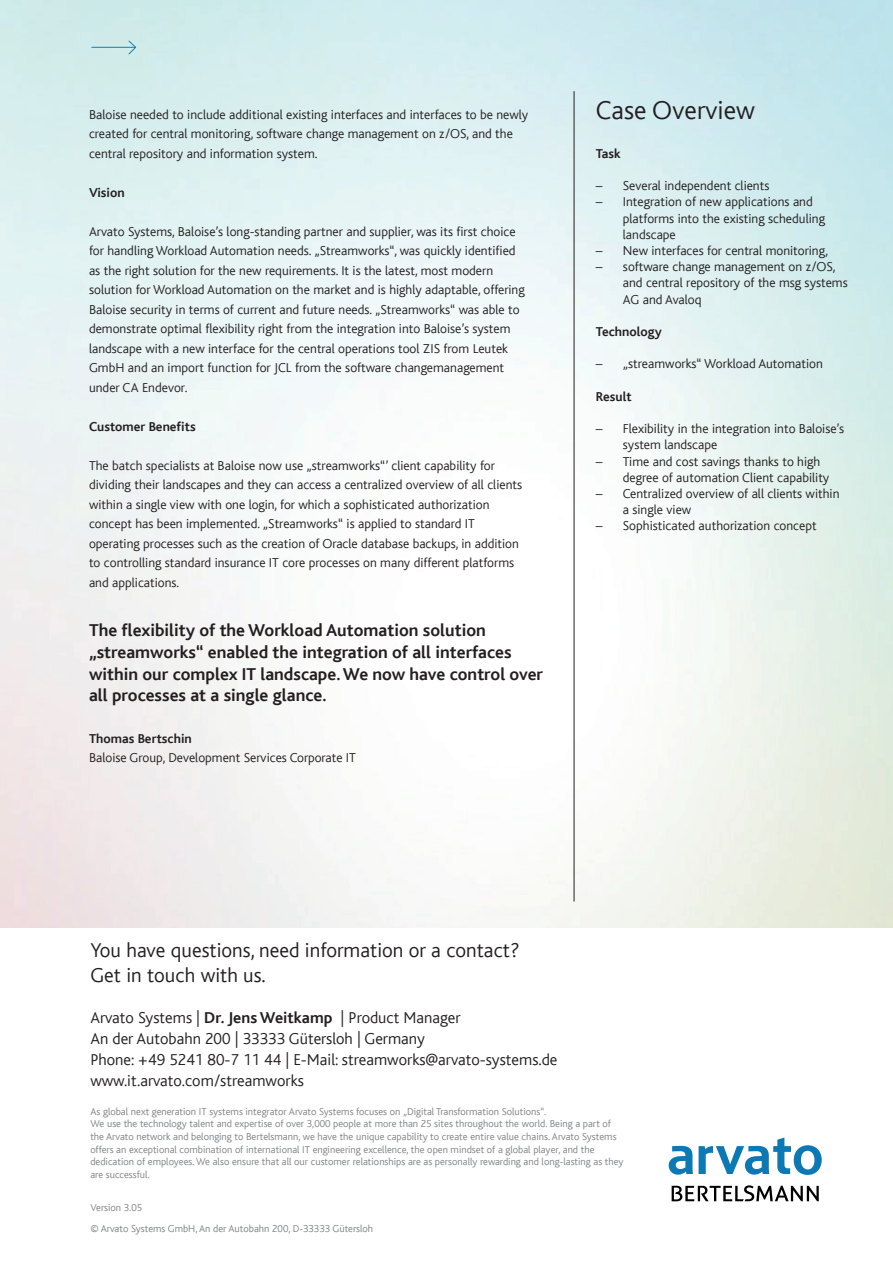
<style>
.page{position:relative;width:893px;height:1263px;background:#fff}
.page>*{position:absolute;margin:0;border:0;box-sizing:border-box;transform-origin:0 0}
.t1{font:300 27px "Bliss";color:#231f20}
.t2{font:300 21px/25.2px "Bliss";color:#231f20}
.t3{font:700 18px/21.6px "Bliss";color:#231f20}
.t4{font:300 16.5px/21px "Bliss";color:#231f20}
.t5{font:300 13.5px/19.5px "Bliss";color:#231f20}
.t6{font:700 13.5px "Bliss";color:#231f20}
.t7{font:300 10.5px/12.6px "Bliss";color:#808285}
.s1{font-weight:700}
</style>
<div class="page">
<hr style="left:92px;top:47px;width:44px;height:1px;background:#177db7">
<svg style="left:128px;top:40px;width:9px;height:15px"></svg>
<svg style="left:669px;top:1146px;width:24px;height:28px"></svg>
<svg style="left:699px;top:1137px;width:123px;height:38px"></svg>
<svg style="left:672px;top:1185px;width:147px;height:16px"></svg>
<hr style="left:574px;top:91px;width:1px;height:810px;background:#231f20">
<p class="t5" style="left:89px;top:105px;width:441px">Baloise needed to include additional existing interfaces and interfaces to be newly created for central monitoring, software change management on z/OS, and the central repository and information system.</p>
<p class="t6" style="left:89px;top:185px;width:37px">Vision</p>
<p class="t5" style="left:89px;top:222px;width:437px">Arvato Systems, Baloise’s long-standing partner and supplier, was its first choice for handling Workload Automation needs. „Streamworks“, was quickly identified as the right solution for the new requirements. It is the latest, most modern solution for Workload Automation on the market and is highly adaptable, offering Baloise security in terms of current and future needs. „Streamworks“ was able to demonstrate optimal flexibility right from the integration into Baloise’s system landscape with a new interface for the central operations tool ZIS from Leutek GmbH and an import function for JCL from the software changemanagement under CA Endevor.</p>
<p class="t6" style="left:89px;top:419px;width:108px">Customer Benefits</p>
<p class="t5" style="left:89px;top:456px;width:435px">The batch specialists at Baloise now use „streamworks“’ client capability for dividing their landscapes and they can access a centralized overview of all clients within a single view with one login, for which a sophisticated authorization concept has been implemented. „Streamworks“ is applied to standard IT operating processes such as the creation of Oracle database backups, in addition to controlling standard insurance IT core processes on many different platforms and applications.</p>
<h3 class="t3" style="left:89px;top:620px;width:456px">The flexibility of the Workload Automation solution „streamworks“ enabled the integration of all interfaces within our complex IT landscape. We now have control over all processes at a single glance.</h3>
<p class="t6" style="left:89px;top:731px;width:104px">Thomas Bertschin</p>
<p class="t5" style="left:89px;top:748px;width:268px">Baloise Group, Development Services Corporate IT</p>
<h1 class="t1" style="left:596px;top:96px;width:161px">Case Overview</h1>
<p class="t6" style="left:596px;top:146px;width:26px">Task</p>
<p class="t5" style="left:596px;top:176px;width:175px">– Several independent clients</p>
<p class="t5" style="left:623px;top:194px;width:204px;line-height:16.2px;text-indent:-27px">– Integration of new applications and platforms into the existing scheduling landscape</p>
<p class="t5" style="left:596px;top:241px;width:234px">– New interfaces for central monitoring,</p>
<p class="t5" style="left:623px;top:259px;width:226px;line-height:16.2px;text-indent:-27px">– software change management on z/OS, and central repository of the msg systems<br>AG and Avaloq</p>
<p class="t6" style="left:596px;top:325px;width:67px">Technology</p>
<p class="t5" style="left:596px;top:354px;width:229px">– „streamworks“ Workload Automation</p>
<p class="t6" style="left:596px;top:389px;width:37px">Result</p>
<p class="t5" style="left:623px;top:421px;width:223px;line-height:16.2px;text-indent:-27px">– Flexibility in the integration into Baloise’s system landscape</p>
<p class="t5" style="left:623px;top:453px;width:208px;line-height:16.2px;text-indent:-27px">– Time and cost savings thanks to high degree of automation Client capability</p>
<p class="t5" style="left:623px;top:486px;width:218px;line-height:16.2px;text-indent:-27px">– Centralized overview of all clients within a single view</p>
<p class="t5" style="left:596px;top:516px;width:222px">– Sophisticated authorization concept</p>
<h2 class="t2" style="left:90px;top:938px;width:431px">You have questions, need information or a contact?<br>Get in touch with us.</h2>
<p class="t4" style="left:90px;top:1007px;width:469px">Arvato Systems | <span class="s1">Dr. Jens Weitkamp</span> | Product Manager<br>An der Autobahn 200 | 33333 Gütersloh | Germany<br>Phone: +49 5241 80-7 11 44 | E-Mail: streamworks@arvato-systems.de www.it.arvato.com/streamworks</p>
<p class="t7" style="left:90px;top:1105px;width:535px">As global next generation IT systems integrator Arvato Systems focuses on „Digital Transformation Solutions“.<br>We use the technology talent and expertise of over 3,000 people at more than 25 sites throughout the world. Being a part of the Arvato network and belonging to Bertelsmann, we have the unique capability to create entire value chains. Arvato Systems offers an exceptional combination of international IT engineering excellence, the open mindset of a global player, and the dedication of employees. We also ensure that all our customer relationships are as personally rewarding and long-lasting as they are successful.</p>
<p class="t7" style="left:90px;top:1197px;width:284px;line-height:21px">Version 3.05<br>© Arvato Systems GmbH, An der Autobahn 200, D-33333 Gütersloh</p>
</div>
